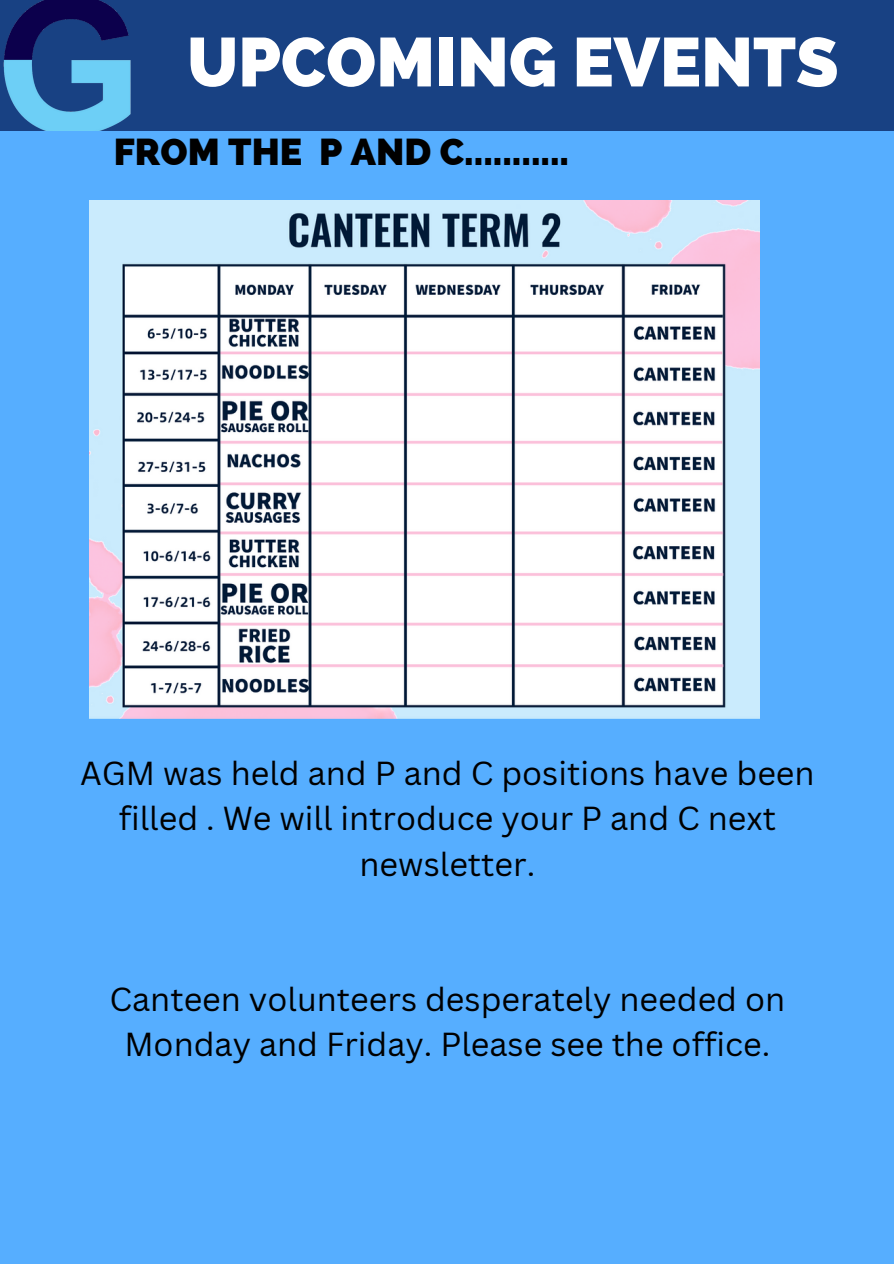
<style>
.page{position:relative;width:894px;height:1264px;background:#fff}
.page>*{position:absolute;margin:0;border:0;box-sizing:border-box;transform-origin:0 0}
.t1{font:800 68.85px "Raleway";color:#fff}
.t2{font:800 37.5px "Raleway";color:#000}
.t3{font:32.4px/45px "Canva Sans";color:#000;text-align:center}
</style>
<div class="page">
<div style="left:0;top:0;width:893px;height:1263px;background:#56aeff"></div>
<div style="left:0;top:0;width:893px;height:131px;background:#184183"></div>
<img style="left:3px;top:0;width:128px;height:130px">
<img style="left:89px;top:201px;width:670px;height:517px">
<h1 class="t1" style="left:187px;top:22px;width:652px">UPCOMING EVENTS</h1>
<h2 class="t2" style="left:114px;top:130px;width:456px">FROM THE P AND C...........</h2>
<p class="t3" style="left:80px;top:750px;width:736px">AGM was held and P and C positions have been filled . We will introduce your P and C next newsletter.</p>
<p class="t3" style="left:109px;top:975px;width:677px">Canteen volunteers desperately needed on<br>Monday and Friday. Please see the office.</p>
</div>
